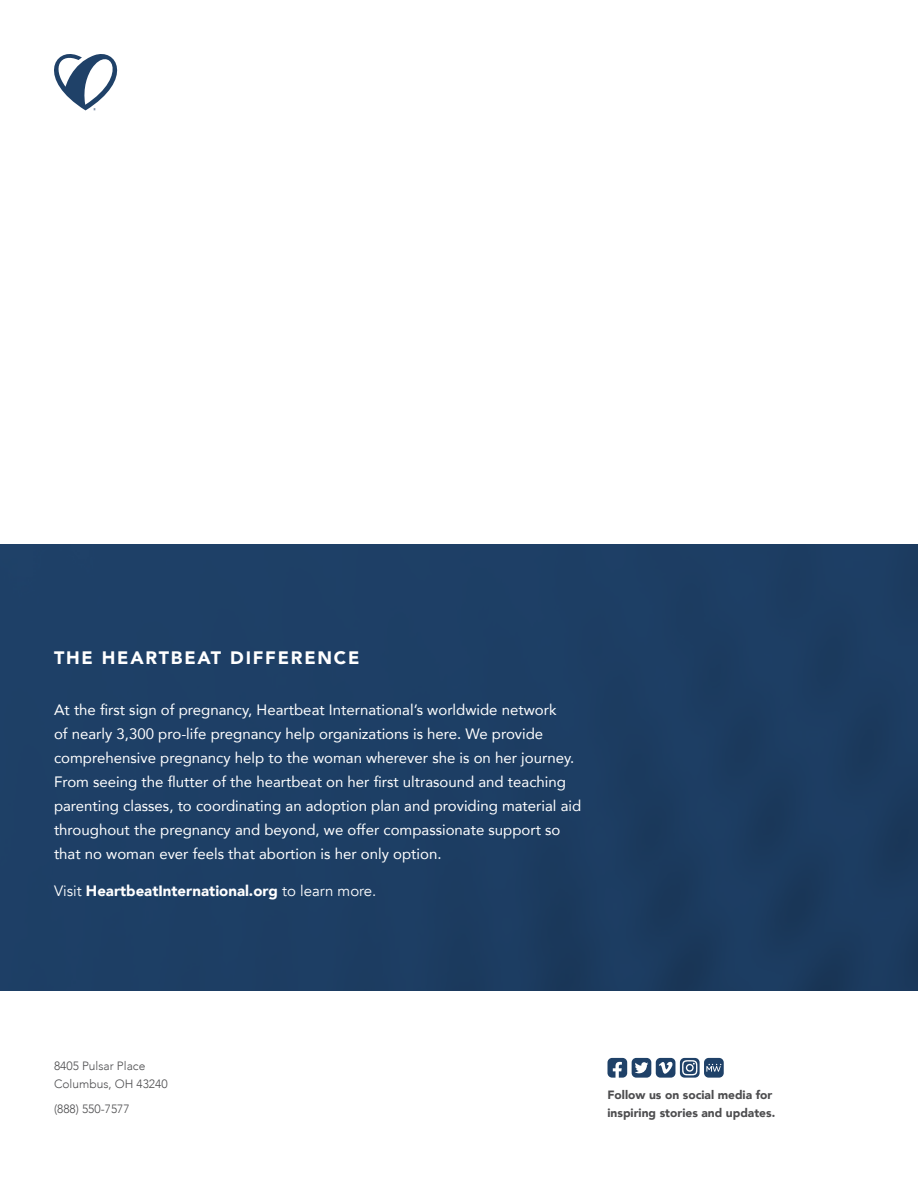
<style>
.page{position:relative;width:918px;height:1188px;background:#fff}
.page>*{position:absolute;margin:0;border:0;box-sizing:border-box;transform-origin:0 0}
.t1{font:900 18px "Avenir";letter-spacing:.1em;color:#fff}
.t2{font:15px/24px "Avenir";color:#fff}
.t3{font:900 15px "Avenir";color:#fff}
.t4{font:900 12px/18px "Avenir";color:#4d4d4f}
.t5{font:300 12px/18px "Avenir";color:#4d4d4f}
.s1{font-weight:400}
</style>
<div class="page">
<div style="left:0;top:544px;width:918px;height:446px;background:#1f4168"></div>
<svg style="left:608px;top:1058px;width:116px;height:20px"></svg>
<svg style="left:54px;top:54px;width:63px;height:56px"></svg>
<p class="t1" style="left:54px;top:642px;width:307px">THE HEARTBEAT DIFFERENCE</p>
<p class="t2" style="left:54px;top:697px;width:529px">At the first sign of pregnancy, Heartbeat International’s worldwide network<br>of nearly 3,300 pro-life pregnancy help organizations is here. We provide comprehensive pregnancy help to the woman wherever she is on her journey.<br>From seeing the flutter of the heartbeat on her first ultrasound and teaching parenting classes, to coordinating an adoption plan and providing material aid throughout the pregnancy and beyond, we offer compassionate support so that no woman ever feels that abortion is her only option.</p>
<p class="t3" style="left:54px;top:878px;width:324px"><span class="s1">Visit</span> HeartbeatInternational.org <span class="s1">to learn more.</span></p>
<p class="t5" style="left:54px;top:1057px;width:115px">8405 Pulsar Place<br>Columbus, OH 43240</p>
<p class="t5" style="left:54px;top:1100px;width:77px">(888) 550-7577</p>
<p class="t4" style="left:608px;top:1086px;width:169px">Follow us on social media for inspiring stories and updates.</p>
</div>
